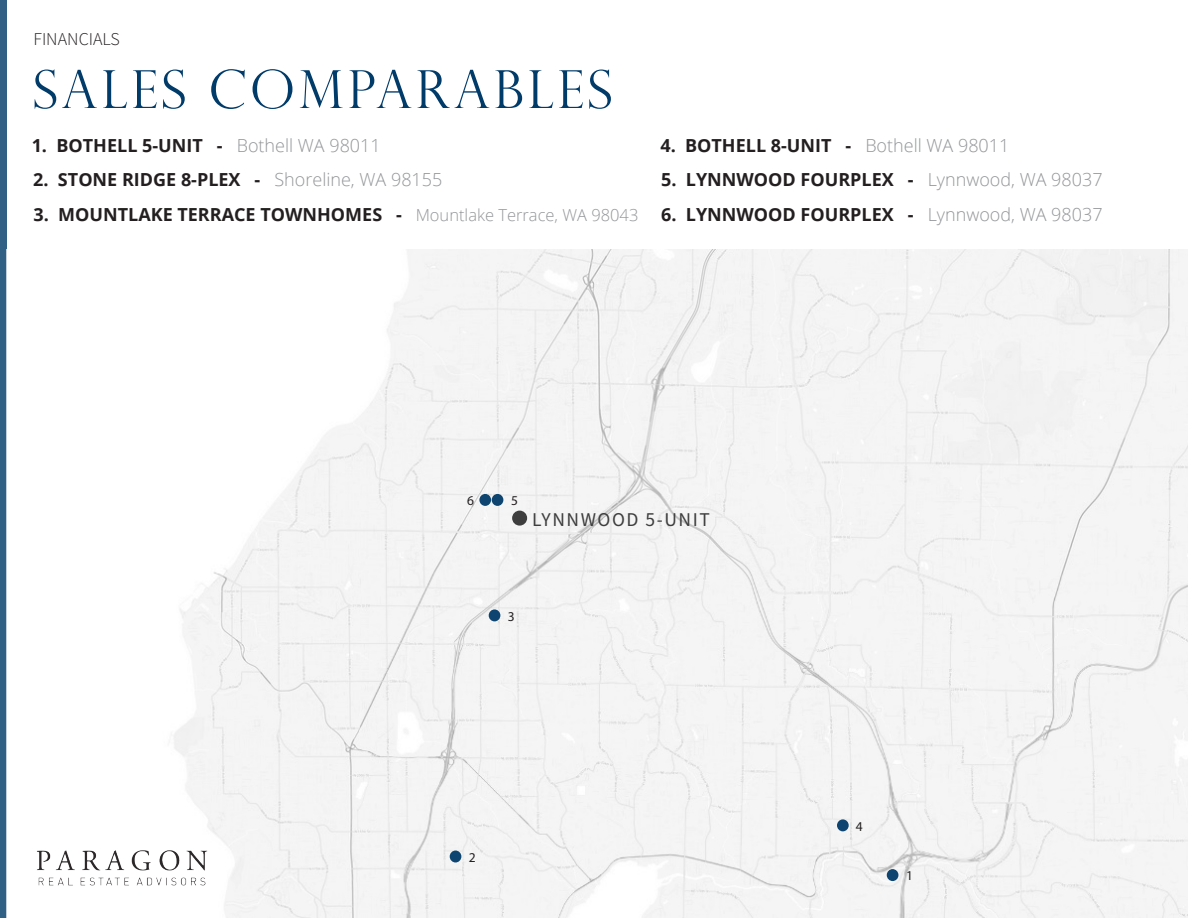
<style>
.page{position:relative;width:1188px;height:918px;background:#fff}
.page>*{position:absolute;margin:0;border:0;box-sizing:border-box;transform-origin:0 0}
.Page_Title{font:300 52.5px "Perpetua Titling";letter-spacing:.07em;color:#003b69}
.t1{font:19.5px "Source Sans Pro";letter-spacing:.08em;color:#3e3e3f}
.t2{font:700 18px "Open Sans";color:#231f20}
.t3{font:18px "Source Sans Variable";color:#231f20}
.t4{font:13.5px "Myriad Pro";color:#231f20}
.s1{font-weight:300;color:#939598}
.s2{font-weight:300;font-size:16.5px;color:#939598}
</style>
<div class="page">
<div style="left:0;top:0;width:7px;height:918px;background:#316085"></div>
<img style="left:37px;top:250px;width:1151px;height:668px">
<div style="left:450px;top:851px;width:11px;height:11px;background:#0d4570;border-radius:50%"></div>
<div style="left:479px;top:494px;width:12px;height:12px;background:#0d4570;border-radius:50%"></div>
<div style="left:492px;top:494px;width:11px;height:12px;background:#0d4570;border-radius:50%"></div>
<div style="left:837px;top:819px;width:12px;height:12px;background:#0d4570;border-radius:50%"></div>
<div style="left:489px;top:609px;width:11px;height:12px;background:#0d4570;border-radius:50%"></div>
<div style="left:887px;top:869px;width:11px;height:12px;background:#0d4570;border-radius:50%"></div>
<div style="left:513px;top:511px;width:13px;height:14px;background:#3e3e3f;border-radius:50%"></div>
<div style="left:512px;top:511px;width:15px;height:15px;border:2px solid #3e3e3f;border-radius:50%"></div>
<p class="t3" style="left:33px;top:28px;width:88px">FINANCIALS</p>
<p class="Page_Title" style="left:33px;top:58px;width:581px">SALES COMPARABLES</p>
<p class="t2" style="left:32px;top:133px;width:351px">1. BOTHELL 5-UNIT - <span class="s1">Bothell WA 98011</span></p>
<p class="t2" style="left:33px;top:167px;width:411px">2. STONE RIDGE 8-PLEX - <span class="s1">Shoreline, WA 98155</span></p>
<p class="t2" style="left:33px;top:202px;width:606px">3. MOUNTLAKE TERRACE TOWNHOMES - <span class="s2">Mountlake Terrace, WA 98043</span></p>
<p class="t2" style="left:660px;top:133px;width:351px">4. BOTHELL 8-UNIT - <span class="s1">Bothell WA 98011</span></p>
<p class="t2" style="left:661px;top:167px;width:443px">5. LYNNWOOD FOURPLEX - <span class="s1">Lynnwood, WA 98037</span></p>
<p class="t2" style="left:661px;top:202px;width:443px">6. LYNNWOOD FOURPLEX - <span class="s1">Lynnwood, WA 98037</span></p>
<p class="t4" style="left:467px;top:492px;width:8px">6</p>
<p class="t4" style="left:511px;top:492px;width:8px">5</p>
<p class="t1" style="left:532px;top:506px;width:179px">LYNNWOOD 5-UNIT</p>
<p class="t4" style="left:508px;top:608px;width:8px">3</p>
<p class="t4" style="left:469px;top:849px;width:8px">2</p>
<p class="t4" style="left:856px;top:818px;width:8px">4</p>
<p class="t4" style="left:906px;top:868px;width:8px">1</p>
</div>
